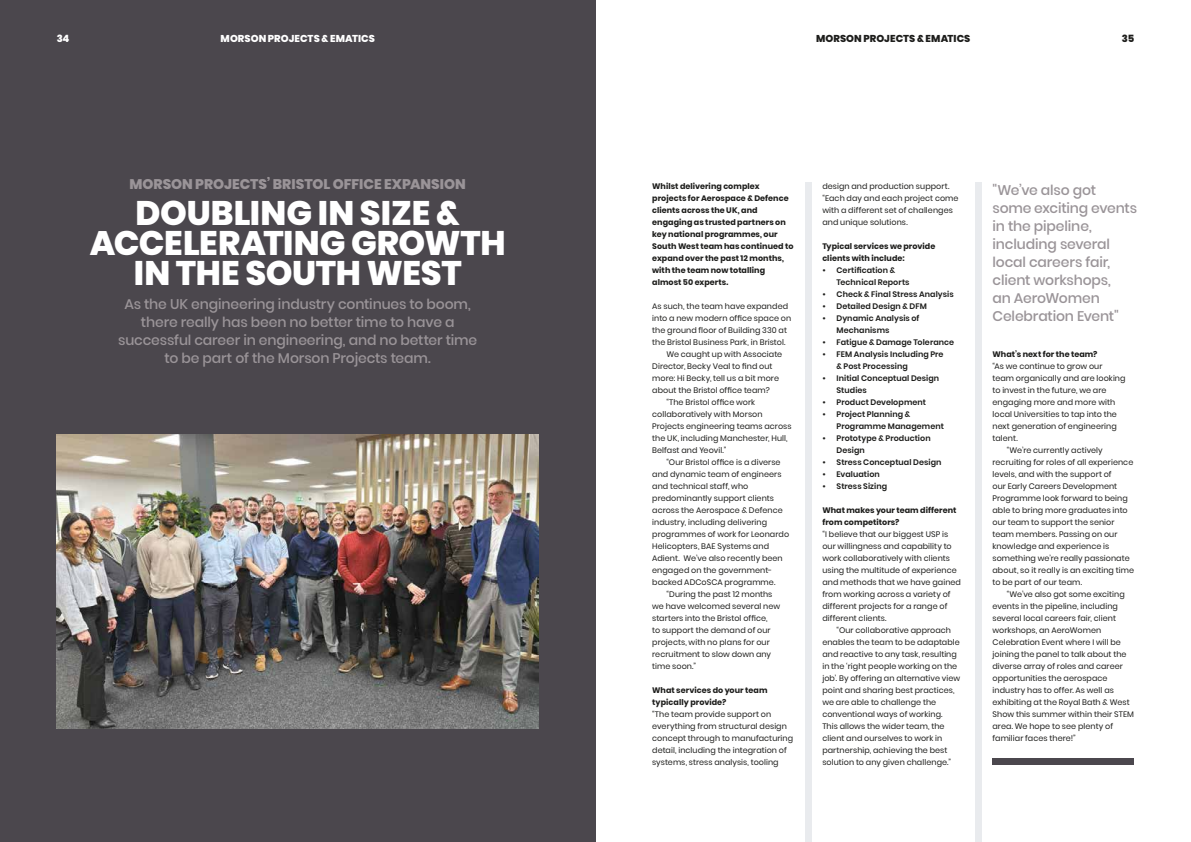
<style>
.page{position:relative;width:1191px;height:842px;background:#fff}
.page>*{position:absolute;margin:0;border:0;box-sizing:border-box;transform-origin:0 0}
.t1{font:800 34px/30px "Poppins";letter-spacing:-.005em;color:#fff;text-align:center}
.t2{font:500 14px/18px "Poppins";letter-spacing:-.01em;color:#9a9498;text-align:center}
.t3{font:800 14px "Poppins";color:#9a9498}
.t4{font:800 10px "Poppins";letter-spacing:.005em;color:#fff}
.t5{font:800 10px "Poppins";letter-spacing:.005em;color:#1d1d1b}
.t6{font:8px/12px "Poppins";letter-spacing:.01em;color:#1d1d1b}
.t7{font:700 8px/12px "Poppins";letter-spacing:.01em;color:#1d1d1b}
.t8{font:600 8px/12px "Poppins";letter-spacing:.01em;color:#1d1d1b}
</style>
<div class="page">
<div style="left:0;top:0;width:595px;height:842px;background:#4b474d"></div>
<img style="left:57px;top:435px;width:482px;height:294px">
<div style="left:975px;top:183px;width:6px;height:659px;background:#e9ebee"></div>
<div style="left:805px;top:183px;width:6px;height:659px;background:#e9ebee"></div>
<div style="left:992px;top:759px;width:142px;height:6px;background:#4b474d"></div>
<p class="t4" style="left:57px;top:33px;width:14px">34</p>
<p class="t4" style="left:221px;top:33px;width:156px">MORSON PROJECTS &amp; EMATICS</p>
<p class="t5" style="left:816px;top:33px;width:156px">MORSON PROJECTS &amp; EMATICS</p>
<p class="t5" style="left:1121px;top:33px;width:14px">35</p>
<h2 class="t3" style="left:129px;top:176px;width:338px">MORSON PROJECTS’ BRISTOL OFFICE EXPANSION</h2>
<p class="t7" style="left:652px;top:180px;width:143px">Whilst delivering complex projects for Aerospace &amp; Defence clients across the UK, and engaging as trusted partners on key national programmes, our<br>South West team has continued to expand over the past 12 months, with the team now totalling almost 50 experts.</p>
<p class="t6" style="left:652px;top:300px;width:137px">As such, the team have expanded</p>
<p class="t6" style="left:652px;top:312px;width:141px">into a new modern office space on</p>
<p class="t6" style="left:652px;top:324px;width:136px">the ground floor of Building 330 at</p>
<p class="t6" style="left:652px;top:336px;width:135px">the Bristol Business Park, in Bristol.</p>
<p class="t6" style="left:666px;top:348px;width:117px">We caught up with Associate</p>
<p class="t6" style="left:652px;top:360px;width:122px">Director, Becky Veal to find out</p>
<p class="t6" style="left:652px;top:372px;width:128px">more: Hi Becky, tell us a bit more</p>
<p class="t6" style="left:652px;top:384px;width:119px">about the Bristol office team?</p>
<p class="t6" style="left:666px;top:396px;width:90px">“The Bristol office work</p>
<p class="t6" style="left:652px;top:408px;width:112px">collaboratively with Morson</p>
<p class="t6" style="left:652px;top:420px;width:141px">Projects engineering teams across</p>
<p class="t6" style="left:652px;top:432px;width:137px">the UK, including Manchester, Hull,</p>
<p class="t6" style="left:652px;top:444px;width:76px">Belfast and Yeovil.”</p>
<p class="t6" style="left:666px;top:456px;width:116px">“Our Bristol office is a diverse</p>
<p class="t6" style="left:652px;top:468px;width:131px">and dynamic team of engineers</p>
<p class="t6" style="left:652px;top:480px;width:98px">and technical staff, who</p>
<p class="t6" style="left:652px;top:492px;width:123px">predominantly support clients</p>
<p class="t6" style="left:652px;top:504px;width:132px">across the Aerospace &amp; Defence</p>
<p class="t6" style="left:652px;top:516px;width:116px">industry, including delivering</p>
<p class="t6" style="left:652px;top:528px;width:138px">programmes of work for Leonardo</p>
<p class="t6" style="left:652px;top:540px;width:118px">Helicopters, BAE Systems and</p>
<p class="t6" style="left:652px;top:552px;width:132px">Adient. We’ve also recently been</p>
<p class="t6" style="left:652px;top:564px;width:122px">engaged on the government-</p>
<p class="t6" style="left:652px;top:576px;width:125px">backed ADCoSCA programme.</p>
<p class="t6" style="left:666px;top:588px;width:108px">“During the past 12 months</p>
<p class="t6" style="left:652px;top:600px;width:129px">we have welcomed several new</p>
<p class="t6" style="left:652px;top:612px;width:117px">starters into the Bristol office,</p>
<p class="t6" style="left:652px;top:624px;width:120px">to support the demand of our</p>
<p class="t6" style="left:652px;top:636px;width:119px">projects, with no plans for our</p>
<p class="t6" style="left:652px;top:648px;width:120px">recruitment to slow down any</p>
<p class="t6" style="left:652px;top:660px;width:45px">time soon.”</p>
<p class="t7" style="left:652px;top:684px;width:117px">What services do your team typically provide?</p>
<p class="t6" style="left:652px;top:708px;width:142px">“The team provide support on everything from structural design concept through to manufacturing detail, including the integration of systems, stress analysis, tooling</p>
<h1 class="t1" style="left:90px;top:198px;width:417px">DOUBLING IN SIZE &amp;<br>ACCELERATING GROWTH<br>IN THE SOUTH WEST</h1>
<h2 class="t2" style="left:118px;top:295px;width:361px">As the UK engineering industry continues to boom, there really has been no better time to have a successful career in engineering, and no better time to be part of the Morson Projects team.</h2>
<p class="t6" style="left:822px;top:180px;width:138px">design and production support. “Each day and each project come with a different set of challenges and unique solutions.</p>
<p class="t7" style="left:822px;top:240px;width:115px">Typical services we provide clients with include:</p>
<p class="t8" style="left:836px;top:264px;width:74px;text-indent:-14px">• Certification &amp;<br>Technical Reports</p>
<p class="t8" style="left:822px;top:288px;width:133px">• Check &amp; Final Stress Analysis</p>
<p class="t8" style="left:822px;top:300px;width:106px">• Detailed Design &amp; DFM</p>
<p class="t8" style="left:836px;top:312px;width:84px;text-indent:-14px">• Dynamic Analysis of<br>Mechanisms</p>
<p class="t8" style="left:822px;top:336px;width:133px">• Fatigue &amp; Damage Tolerance</p>
<p class="t8" style="left:836px;top:348px;width:109px;text-indent:-14px">• FEM Analysis Including Pre &amp; Post Processing</p>
<p class="t8" style="left:836px;top:372px;width:104px;text-indent:-14px">• Initial Conceptual Design<br>Studies</p>
<p class="t8" style="left:822px;top:396px;width:105px">• Product Development</p>
<p class="t8" style="left:836px;top:408px;width:109px;text-indent:-14px">• Project Planning &amp;<br>Programme Management</p>
<p class="t8" style="left:836px;top:432px;width:96px;text-indent:-14px">• Prototype &amp; Production<br>Design</p>
<p class="t8" style="left:822px;top:456px;width:121px">• Stress Conceptual Design</p>
<p class="t8" style="left:822px;top:468px;width:59px">• Evaluation</p>
<p class="t8" style="left:822px;top:480px;width:66px">• Stress Sizing</p>
<p class="t7" style="left:822px;top:504px;width:136px">What makes your team different from competitors?</p>
<p class="t6" style="left:822px;top:528px;width:140px">“I believe that our biggest USP is our willingness and capability to work collaboratively with clients using the multitude of experience and methods that we have gained from working across a variety of different projects for a range of different clients.</p>
<p class="t6" style="left:822px;top:624px;width:139px;text-indent:14px">“Our collaborative approach enables the team to be adaptable and reactive to any task, resulting in the ‘right people working on the job’. By offering an alternative view point and sharing best practices, we are able to challenge the conventional ways of working.<br>This allows the wider team, the client and ourselves to work in partnership, achieving the best solution to any given challenge.”</p>
<h2 class="t2" style="left:992px;top:181px;width:146px;text-align:left">"We’ve also got some exciting events in the pipeline, including several local careers fair, client workshops,<br>an AeroWomen<br>Celebration Event"</h2>
<p class="t7" style="left:992px;top:348px;width:106px">What’s next for the team?</p>
<p class="t6" style="left:992px;top:360px;width:111px">“As we continue to grow our</p>
<p class="t6" style="left:992px;top:372px;width:135px">team organically and are looking</p>
<p class="t6" style="left:992px;top:384px;width:115px">to invest in the future, we are</p>
<p class="t6" style="left:992px;top:396px;width:124px">engaging more and more with</p>
<p class="t6" style="left:992px;top:408px;width:126px">local Universities to tap into the</p>
<p class="t6" style="left:992px;top:420px;width:126px">next generation of engineering</p>
<p class="t6" style="left:992px;top:432px;width:27px">talent.</p>
<p class="t6" style="left:1006px;top:444px;width:98px">“We’re currently actively</p>
<p class="t6" style="left:992px;top:456px;width:142px">recruiting for roles of all experience</p>
<p class="t6" style="left:992px;top:468px;width:121px">levels, and with the support of</p>
<p class="t6" style="left:992px;top:480px;width:126px">our Early Careers Development</p>
<p class="t6" style="left:992px;top:492px;width:137px">Programme look forward to being</p>
<p class="t6" style="left:992px;top:504px;width:137px">able to bring more graduates into</p>
<p class="t6" style="left:992px;top:516px;width:123px">our team to support the senior</p>
<p class="t6" style="left:992px;top:528px;width:127px">team members. Passing on our</p>
<p class="t6" style="left:992px;top:540px;width:118px">knowledge and experience is</p>
<p class="t6" style="left:992px;top:552px;width:139px">something we’re really passionate</p>
<p class="t6" style="left:992px;top:564px;width:143px">about, so it really is an exciting time</p>
<p class="t6" style="left:992px;top:576px;width:91px">to be part of our team.</p>
<p class="t6" style="left:1006px;top:588px;width:120px">“We’ve also got some exciting</p>
<p class="t6" style="left:992px;top:600px;width:127px">events in the pipeline, including</p>
<p class="t6" style="left:992px;top:612px;width:125px">several local careers fair, client</p>
<p class="t6" style="left:992px;top:624px;width:110px">workshops, an AeroWomen</p>
<p class="t6" style="left:992px;top:636px;width:130px">Celebration Event where I will be</p>
<p class="t6" style="left:992px;top:648px;width:136px">joining the panel to talk about the</p>
<p class="t6" style="left:992px;top:660px;width:132px">diverse array of roles and career</p>
<p class="t6" style="left:992px;top:672px;width:116px">opportunities the aerospace</p>
<p class="t6" style="left:992px;top:684px;width:123px">industry has to offer. As well as</p>
<p class="t6" style="left:992px;top:696px;width:139px">exhibiting at the Royal Bath &amp; West</p>
<p class="t6" style="left:992px;top:708px;width:143px">Show this summer within their STEM</p>
<p class="t6" style="left:992px;top:720px;width:122px">area. We hope to see plenty of</p>
<p class="t6" style="left:992px;top:732px;width:85px">familiar faces there!”</p>
</div>
